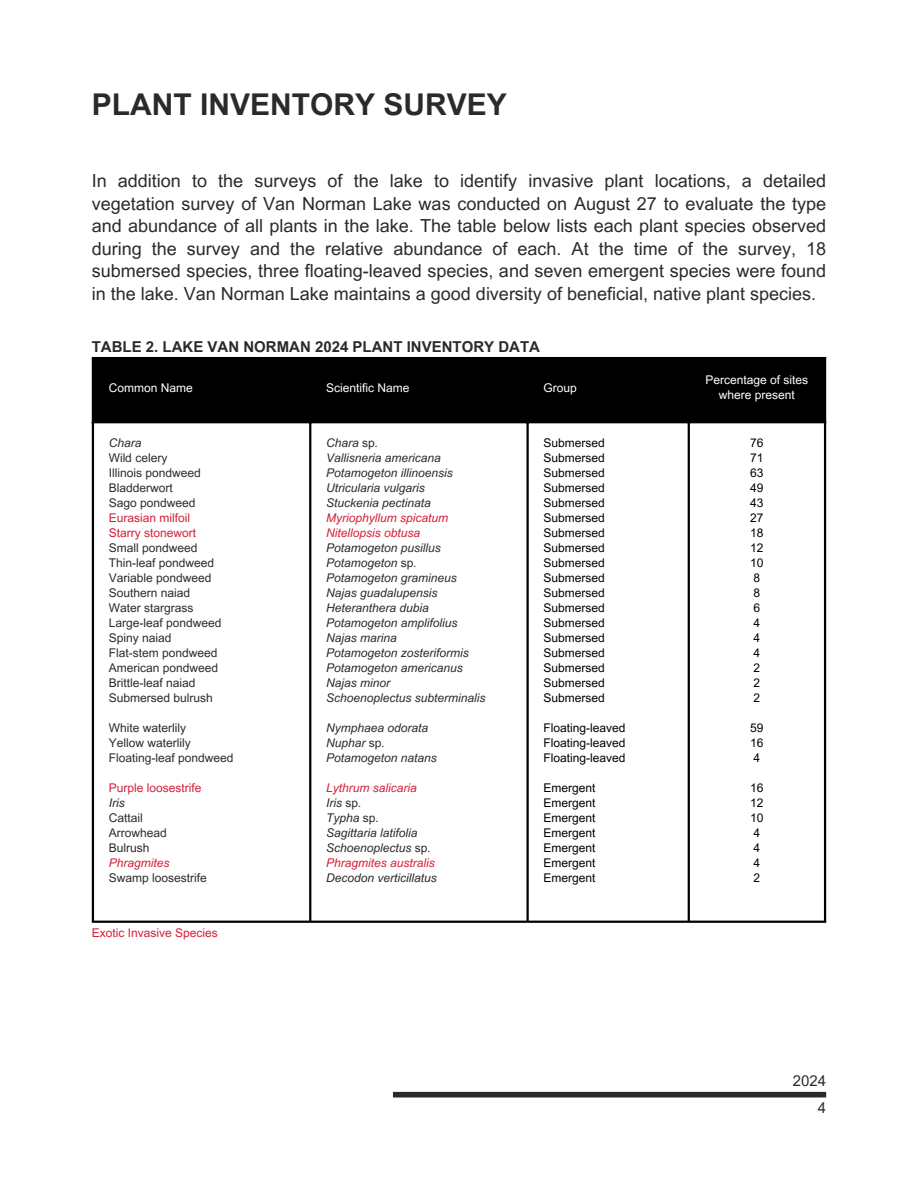
<style>
.page{position:relative;width:918px;height:1188px;background:#fff}
.page>*{position:absolute;margin:0;border:0;box-sizing:border-box;transform-origin:0 0}
.t1{font:700 30px "Arial MT Pro";color:#2c2a29}
.t2{font:18px/22.5px "Arial MT Pro";color:#2c2a29;text-align:justify}
.t3{font:700 15px "Arial MT Pro";color:#2c2a29}
.t4{font:15px "Arial MT Pro";color:#2c2a29}
.t5{font:italic 12px "Arial MT Pro";color:#2c2a29}
.t6{font:12px "Arial MT Pro";color:#2c2a29}
.t7{font:12px "Arial MT Pro";color:#000}
.t8{font:italic 12px "Arial MT Pro";color:#d41f39}
.t9{font:12px "Arial MT Pro";color:#d41f39}
.t10{font:12px/15px "Arial MT Pro";color:#fff;text-align:center}
.s1{font-style:normal}
</style>
<div class="page">
<div style="left:393px;top:1092px;width:433px;height:6px;background:#2c2a29"></div>
<div style="left:94px;top:359px;width:730px;height:62px;background:#000"></div>
<hr style="left:92px;top:359px;width:2px;height:562px;background:#000">
<hr style="left:309px;top:359px;width:2px;height:562px;background:#000">
<hr style="left:526px;top:359px;width:3px;height:562px;background:#000">
<hr style="left:688px;top:359px;width:2px;height:562px;background:#000">
<hr style="left:824px;top:359px;width:2px;height:562px;background:#000">
<hr style="left:92px;top:357px;width:734px;height:2px;background:#000">
<hr style="left:92px;top:421px;width:734px;height:2px;background:#000">
<hr style="left:92px;top:921px;width:734px;height:2px;background:#000">
<h3 class="t1" style="left:92px;top:93px;width:416px">PLANT INVENTORY SURVEY</h3>
<p class="t2" style="left:92px;top:172px;width:736px">In addition to the surveys of the lake to identify invasive plant locations, a detailed vegetation survey of Van Norman Lake was conducted on August 27 to evaluate the type and abundance of all plants in the lake. The table below lists each plant species observed during the survey and the relative abundance of each. At the time of the survey, 18 submersed species, three floating-leaved species, and seven emergent species were found in the lake. Van Norman Lake maintains a good diversity of beneficial, native plant species.</p>
<h4 class="t3" style="left:92px;top:341px;width:450px">TABLE 2. LAKE VAN NORMAN 2024 PLANT INVENTORY DATA</h4>
<p class="t10" style="left:109px;top:382px;width:86px">Common Name</p>
<p class="t10" style="left:326px;top:382px;width:85px">Scientific Name</p>
<p class="t10" style="left:543px;top:382px;width:35px">Group</p>
<p class="t10" style="left:706px;top:374px;width:104px">Percentage of sites where present</p>
<p class="t5" style="left:109px;top:438px;width:34px">Chara</p>
<p class="t6" style="left:109px;top:453px;width:60px">Wild celery</p>
<p class="t6" style="left:109px;top:468px;width:94px">Illinois pondweed</p>
<p class="t6" style="left:109px;top:483px;width:66px">Bladderwort</p>
<p class="t6" style="left:109px;top:498px;width:88px">Sago pondweed</p>
<p class="t9" style="left:109px;top:513px;width:83px">Eurasian milfoil</p>
<p class="t9" style="left:109px;top:528px;width:89px">Starry stonewort</p>
<p class="t6" style="left:109px;top:543px;width:90px">Small pondweed</p>
<p class="t6" style="left:109px;top:558px;width:107px">Thin-leaf pondweed</p>
<p class="t6" style="left:109px;top:573px;width:104px">Variable pondweed</p>
<p class="t6" style="left:109px;top:588px;width:83px">Southern naiad</p>
<p class="t6" style="left:109px;top:603px;width:86px">Water stargrass</p>
<p class="t6" style="left:109px;top:618px;width:114px">Large-leaf pondweed</p>
<p class="t6" style="left:109px;top:633px;width:64px">Spiny naiad</p>
<p class="t6" style="left:109px;top:648px;width:110px">Flat-stem pondweed</p>
<p class="t6" style="left:109px;top:663px;width:111px">American pondweed</p>
<p class="t6" style="left:109px;top:678px;width:88px">Brittle-leaf naiad</p>
<p class="t6" style="left:109px;top:693px;width:106px">Submersed bulrush</p>
<p class="t6" style="left:109px;top:723px;width:79px">White waterlily</p>
<p class="t6" style="left:109px;top:738px;width:84px">Yellow waterlily</p>
<p class="t6" style="left:109px;top:753px;width:126px">Floating-leaf pondweed</p>
<p class="t9" style="left:109px;top:783px;width:94px">Purple loosestrife</p>
<p class="t5" style="left:109px;top:798px;width:17px">Iris</p>
<p class="t6" style="left:109px;top:813px;width:36px">Cattail</p>
<p class="t6" style="left:109px;top:828px;width:60px">Arrowhead</p>
<p class="t6" style="left:109px;top:843px;width:42px">Bulrush</p>
<p class="t8" style="left:109px;top:858px;width:62px">Phragmites</p>
<p class="t6" style="left:109px;top:873px;width:100px">Swamp loosestrife</p>
<p class="t5" style="left:326px;top:438px;width:54px">Chara <span class="s1">sp</span>.</p>
<p class="t5" style="left:326px;top:453px;width:116px">Vallisneria americana</p>
<p class="t5" style="left:326px;top:468px;width:128px">Potamogeton illinoensis</p>
<p class="t5" style="left:326px;top:483px;width:100px">Utricularia vulgaris</p>
<p class="t5" style="left:326px;top:498px;width:106px">Stuckenia pectinata</p>
<p class="t8" style="left:326px;top:513px;width:124px">Myriophyllum spicatum</p>
<p class="t8" style="left:326px;top:528px;width:96px">Nitellopsis obtusa</p>
<p class="t5" style="left:326px;top:543px;width:116px">Potamogeton pusillus</p>
<p class="t5" style="left:326px;top:558px;width:92px">Potamogeton <span class="s1">sp</span>.</p>
<p class="t5" style="left:326px;top:573px;width:132px">Potamogeton gramineus</p>
<p class="t5" style="left:326px;top:588px;width:113px">Najas guadalupensis</p>
<p class="t5" style="left:326px;top:603px;width:104px">Heteranthera dubia</p>
<p class="t5" style="left:326px;top:618px;width:133px">Potamogeton amplifolius</p>
<p class="t5" style="left:326px;top:633px;width:72px">Najas marina</p>
<p class="t5" style="left:326px;top:648px;width:144px">Potamogeton zosteriformis</p>
<p class="t5" style="left:326px;top:663px;width:138px">Potamogeton americanus</p>
<p class="t5" style="left:326px;top:678px;width:66px">Najas minor</p>
<p class="t5" style="left:326px;top:693px;width:161px">Schoenoplectus subterminalis</p>
<p class="t5" style="left:326px;top:723px;width:104px">Nymphaea odorata</p>
<p class="t5" style="left:326px;top:738px;width:60px">Nuphar <span class="s1">sp</span>.</p>
<p class="t5" style="left:326px;top:753px;width:112px">Potamogeton natans</p>
<p class="t8" style="left:326px;top:783px;width:92px">Lythrum salicaria</p>
<p class="t5" style="left:326px;top:798px;width:37px">Iris <span class="s1">sp</span>.</p>
<p class="t5" style="left:326px;top:813px;width:54px">Typha <span class="s1">sp</span>.</p>
<p class="t5" style="left:326px;top:828px;width:93px">Sagittaria latifolia</p>
<p class="t5" style="left:326px;top:843px;width:106px">Schoenoplectus <span class="s1">sp</span>.</p>
<p class="t8" style="left:326px;top:858px;width:110px">Phragmites australis</p>
<p class="t5" style="left:326px;top:873px;width:112px">Decodon verticillatus</p>
<p class="t7" style="left:543px;top:438px;width:63px">Submersed</p>
<p class="t7" style="left:543px;top:453px;width:63px">Submersed</p>
<p class="t7" style="left:543px;top:468px;width:63px">Submersed</p>
<p class="t7" style="left:543px;top:483px;width:63px">Submersed</p>
<p class="t7" style="left:543px;top:498px;width:63px">Submersed</p>
<p class="t7" style="left:543px;top:513px;width:63px">Submersed</p>
<p class="t7" style="left:543px;top:528px;width:63px">Submersed</p>
<p class="t7" style="left:543px;top:543px;width:63px">Submersed</p>
<p class="t7" style="left:543px;top:558px;width:63px">Submersed</p>
<p class="t7" style="left:543px;top:573px;width:63px">Submersed</p>
<p class="t7" style="left:543px;top:588px;width:63px">Submersed</p>
<p class="t7" style="left:543px;top:603px;width:63px">Submersed</p>
<p class="t7" style="left:543px;top:618px;width:63px">Submersed</p>
<p class="t7" style="left:543px;top:633px;width:63px">Submersed</p>
<p class="t7" style="left:543px;top:648px;width:63px">Submersed</p>
<p class="t7" style="left:543px;top:663px;width:63px">Submersed</p>
<p class="t7" style="left:543px;top:678px;width:63px">Submersed</p>
<p class="t7" style="left:543px;top:693px;width:63px">Submersed</p>
<p class="t7" style="left:543px;top:723px;width:84px">Floating-leaved</p>
<p class="t7" style="left:543px;top:738px;width:84px">Floating-leaved</p>
<p class="t7" style="left:543px;top:753px;width:84px">Floating-leaved</p>
<p class="t7" style="left:543px;top:783px;width:54px">Emergent</p>
<p class="t7" style="left:543px;top:798px;width:54px">Emergent</p>
<p class="t7" style="left:543px;top:813px;width:54px">Emergent</p>
<p class="t7" style="left:543px;top:828px;width:54px">Emergent</p>
<p class="t7" style="left:543px;top:843px;width:54px">Emergent</p>
<p class="t7" style="left:543px;top:858px;width:54px">Emergent</p>
<p class="t7" style="left:543px;top:873px;width:54px">Emergent</p>
<p class="t7" style="left:750px;top:438px;width:15px">76</p>
<p class="t7" style="left:750px;top:453px;width:15px">71</p>
<p class="t7" style="left:750px;top:468px;width:15px">63</p>
<p class="t7" style="left:750px;top:483px;width:15px">49</p>
<p class="t7" style="left:750px;top:498px;width:15px">43</p>
<p class="t7" style="left:750px;top:513px;width:15px">27</p>
<p class="t7" style="left:750px;top:528px;width:15px">18</p>
<p class="t7" style="left:750px;top:543px;width:15px">12</p>
<p class="t7" style="left:750px;top:558px;width:15px">10</p>
<p class="t7" style="left:754px;top:573px;width:8px">8</p>
<p class="t7" style="left:754px;top:588px;width:8px">8</p>
<p class="t7" style="left:754px;top:603px;width:8px">6</p>
<p class="t7" style="left:754px;top:618px;width:8px">4</p>
<p class="t7" style="left:754px;top:633px;width:8px">4</p>
<p class="t7" style="left:754px;top:648px;width:8px">4</p>
<p class="t7" style="left:754px;top:663px;width:8px">2</p>
<p class="t7" style="left:754px;top:678px;width:8px">2</p>
<p class="t7" style="left:754px;top:693px;width:8px">2</p>
<p class="t7" style="left:750px;top:723px;width:15px">59</p>
<p class="t7" style="left:750px;top:738px;width:15px">16</p>
<p class="t7" style="left:754px;top:753px;width:8px">4</p>
<p class="t7" style="left:750px;top:783px;width:15px">16</p>
<p class="t7" style="left:750px;top:798px;width:15px">12</p>
<p class="t7" style="left:750px;top:813px;width:15px">10</p>
<p class="t7" style="left:754px;top:828px;width:8px">4</p>
<p class="t7" style="left:754px;top:843px;width:8px">4</p>
<p class="t7" style="left:754px;top:858px;width:8px">4</p>
<p class="t7" style="left:754px;top:873px;width:8px">2</p>
<p class="t9" style="left:92px;top:928px;width:128px">Exotic Invasive Species</p>
<h1 class="t4" style="left:793px;top:1075px;width:35px">2024</h1>
<h2 class="t4" style="left:818px;top:1102px;width:10px">4</h2>
</div>
